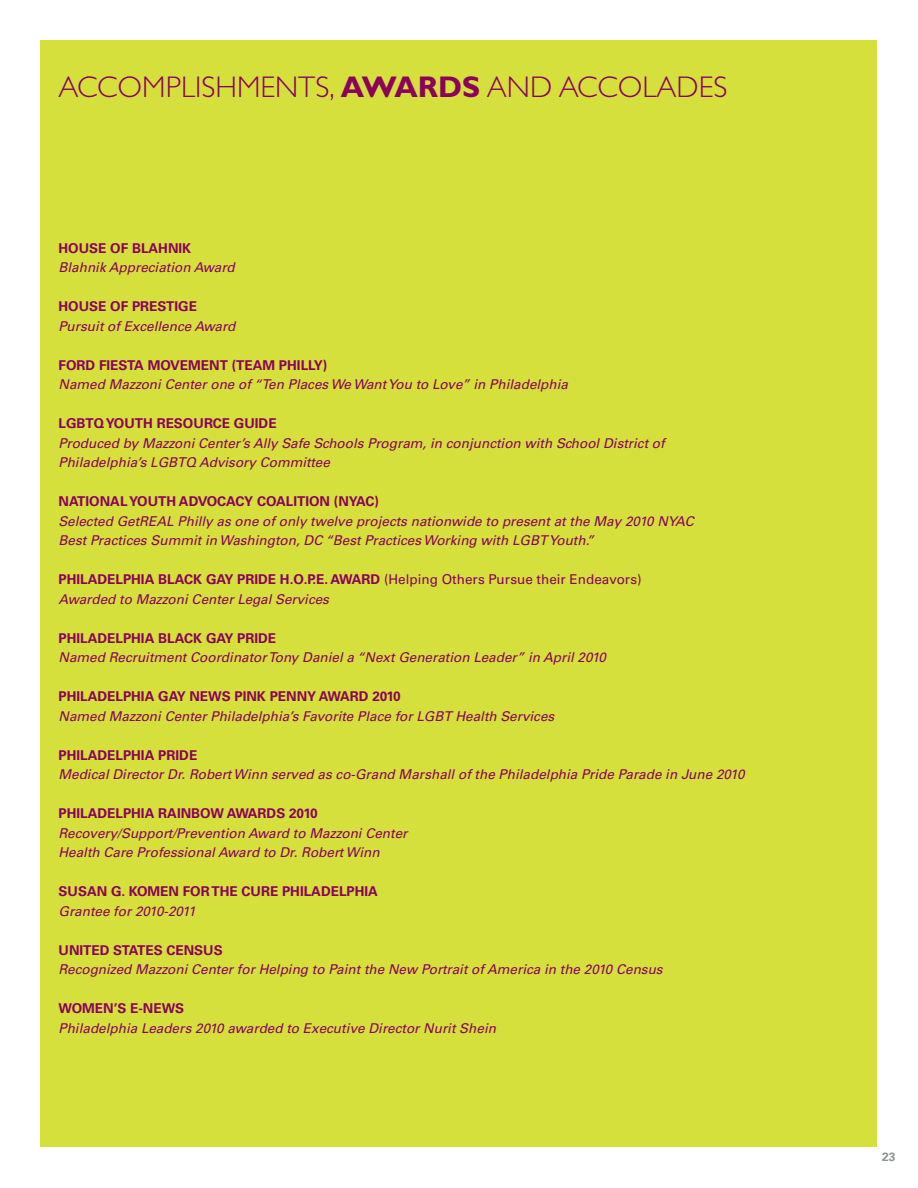
<style>
.page{position:relative;width:918px;height:1188px;background:#fff}
.page>*{position:absolute;margin:0;border:0;box-sizing:border-box;transform-origin:0 0}
.t1{font:300 30px "Gill Sans Std";color:#8b005a}
.t2{font:italic 13.5px/19.5px "Univers LT Std";color:#8b005a}
.t3{font:700 13.5px/19.5px "Univers LT Std";color:#8b005a}
.t4{font:700 12px "Univers LT Std";color:#8e9193}
.s1{font-weight:700}
.s2{font-weight:400}
.s3{font-weight:400;font-style:italic}
</style>
<div class="page">
<div style="left:40px;top:40px;width:838px;height:1108px;background:#d6e03d"></div>
<h1 class="t1" style="left:58px;top:70px;width:511px">ACCOM PLISHMENTS, <span class="s1">AWARDS</span> AND ACC</h1>
<h1 class="t1" style="left:618px;top:70px;width:111px">OLADES</h1>
<p class="t3" style="left:58px;top:238px;width:134px">HOUSE OF BLAHNIK</p>
<p class="t2" style="left:58px;top:258px;width:178px">Blahnik Appreciation Award</p>
<p class="t3" style="left:58px;top:297px;width:140px">HOUSE OF PRESTIGE</p>
<p class="t2" style="left:58px;top:316px;width:179px">Pursuit of Excellence Award</p>
<p class="t3" style="left:58px;top:355px;width:270px">FORD FIESTA MOVEMENT (TEAM PHILLY)</p>
<p class="t2" style="left:58px;top:375px;width:511px">Named Mazzoni Center one of “Ten Places We Want You to Love” in Philadelphia</p>
<p class="t3" style="left:58px;top:414px;width:220px">LGBTQ YOUTH RESOURCE GUIDE</p>
<p class="t2" style="left:58px;top:433px;width:608px">Produced by Mazzoni Center’s Ally Safe Schools Program, in conjunction with School District of<br>Philadelphia’s LGBTQ Advisory Committee</p>
<p class="t3" style="left:58px;top:492px;width:322px">NATIONAL YOUTH ADVOCACY COALITION (NYAC)</p>
<p class="t2" style="left:58px;top:511px;width:637px">Selected GetREAL Philly as one of only twelve projects nationwide to present at the May 2010 NYAC<br>Best Practices Summit in Washington, DC “Best Practices Working with LGBT Youth.”</p>
<p class="t3" style="left:58px;top:570px;width:585px">PHILADELPHIA BLACK GAY PRIDE H.O.P.E. AWARD <span class="s2">(Helping Others Pursue their Endeavors)<br></span><span class="s3">Awarded to Mazzoni Center Legal Services</span></p>
<p class="t3" style="left:58px;top:628px;width:219px">PHILADELPHIA BLACK GAY PRIDE</p>
<p class="t2" style="left:58px;top:648px;width:549px">Named Recruitment Coordinator Tony Daniel a “Next Generation Leader” in April 2010</p>
<p class="t3" style="left:58px;top:687px;width:344px">PHILADELPHIA GAY NEWS PINK PENNY AWARD 2010</p>
<p class="t2" style="left:58px;top:706px;width:497px">Named Mazzoni Center Philadelphia’s Favorite Place for LGBT Health Services</p>
<p class="t3" style="left:58px;top:745px;width:140px">PHILADELPHIA PRIDE</p>
<p class="t2" style="left:58px;top:765px;width:688px">Medical Director Dr. Robert Winn served as co-Grand Marshall of the Philadelphia Pride Parade in June 2010</p>
<p class="t3" style="left:58px;top:804px;width:261px">PHILADELPHIA RAINBOW AWARDS 2010</p>
<p class="t2" style="left:58px;top:823px;width:350px">Recovery/Support/Prevention Award to Mazzoni Center<br>Health Care Professional Award to Dr. Robert Winn</p>
<p class="t3" style="left:58px;top:882px;width:321px">SUSAN G. KOMEN FOR THE CURE PHILADELPHIA</p>
<p class="t2" style="left:58px;top:901px;width:139px">Grantee for 2010-2011</p>
<p class="t3" style="left:58px;top:940px;width:166px">UNITED STATES CENSUS</p>
<p class="t2" style="left:58px;top:960px;width:606px">Recognized Mazzoni Center for Helping to Paint the New Portrait of America in the 2010 Census</p>
<p class="t3" style="left:58px;top:999px;width:127px">WOMEN’S E-NEWS</p>
<p class="t2" style="left:58px;top:1018px;width:439px">Philadelphia Leaders 2010 awarded to Executive Director Nurit Shein</p>
<p class="t4" style="left:882px;top:1149px;width:15px">23</p>
</div>
